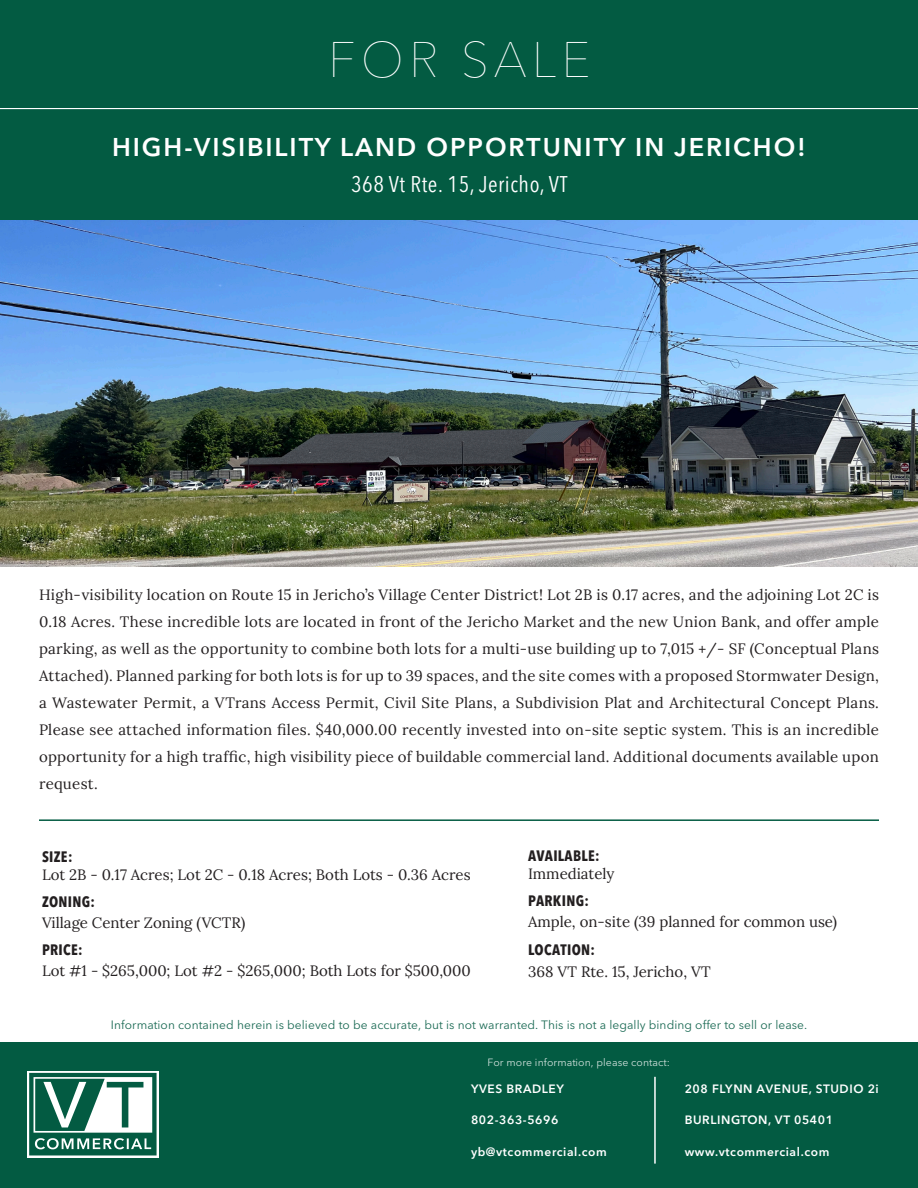
<style>
.page{position:relative;width:918px;height:1188px;background:#fff}
.page>*{position:absolute;margin:0;border:0;box-sizing:border-box;transform-origin:0 0}
.t1{font:100 49.5px "Avenir Next LT Pro";letter-spacing:.1em;color:#fff}
.t2{font:600 25.5px "Avenir Next LT Pro";letter-spacing:.075em;color:#fff}
.t3{font:condensed 22.5px "Avenir Next LT Pro";letter-spacing:.025em;color:#fff}
.t4{font:15px/27px "Lora";color:#231f20;text-align:justify}
.t5{font:700 condensed 15px "Avenir Next LT Pro";letter-spacing:.02em;color:#231f20}
.t6{font:12px "Avenir Next LT Pro";letter-spacing:.005em;color:#1c6b55}
.t7{font:600 12px "Avenir Next LT Pro";letter-spacing:.05em;color:#fff}
.t8{font:10.5px "Avenir Next LT Pro";letter-spacing:.005em;color:#cdded9}
</style>
<div class="page">
<div style="left:0;top:0;width:918px;height:221px;background:#035b42"></div>
<img style="left:0;top:221px;width:918px;height:346px">
<hr style="left:0;top:108px;width:918px;height:1px;background:#fff">
<div style="left:0;top:1042px;width:918px;height:146px;background:#035b42"></div>
<svg style="left:27px;top:1071px;width:132px;height:87px"></svg>
<svg style="left:29px;top:1073px;width:128px;height:82px"></svg>
<hr style="left:654px;top:1077px;width:2px;height:87px;background:#fff">
<hr style="left:39px;top:819px;width:840px;height:2px;background:#035b42">
<h1 class="t1" style="left:328px;top:17px;width:264px">FOR SALE</h1>
<h2 class="t2" style="left:112px;top:132px;width:695px">HIGH-VISIBILITY LAND OPPORTUNITY IN JERICHO!</h2>
<h3 class="t3" style="left:351px;top:171px;width:218px">368 Vt Rte. 15, Jericho, VT</h3>
<p class="t4" style="left:39px;top:580px;width:842px">High-visibility location on Route 15 in Jericho’s Village Center District! Lot 2B is 0.17 acres, and the adjoining Lot 2C is 0.18 Acres. These incredible lots are located in front of the Jericho Market and the new Union Bank, and offer ample parking, as well as the opportunity to combine both lots for a multi-use building up to 7,015 +/- SF (Conceptual Plans Attached). Planned parking for both lots is for up to 39 spaces, and the site comes with a proposed Stormwater Design, a Wastewater Permit, a VTrans Access Permit, Civil Site Plans, a Subdivision Plat and Architectural Concept Plans.<br>Please see attached information files. $40,000.00 recently invested into on-site septic system. This is an incredible opportunity for a high traffic, high visibility piece of buildable commercial land. Additional documents available upon request.</p>
<p class="t5" style="left:42px;top:847px;width:32px">SIZE:</p>
<p class="t4" style="left:42px;top:860px;width:430px">Lot 2B - 0.17 Acres; Lot 2C - 0.18 Acres; Both Lots - 0.36 Acres</p>
<p class="t5" style="left:42px;top:893px;width:55px">ZONING:</p>
<p class="t4" style="left:42px;top:908px;width:205px">Village Center Zoning (VCTR)</p>
<p class="t5" style="left:42px;top:941px;width:42px">PRICE:</p>
<p class="t4" style="left:42px;top:957px;width:430px">Lot #1 - $265,000; Lot #2 - $265,000; Both Lots for $500,000</p>
<p class="t5" style="left:528px;top:847px;width:73px">AVAILABLE:</p>
<p class="t4" style="left:528px;top:859px;width:88px">Immediately</p>
<p class="t5" style="left:528px;top:892px;width:62px">PARKING:</p>
<p class="t4" style="left:528px;top:908px;width:311px">Ample, on-site (39 planned for common use)</p>
<p class="t5" style="left:528px;top:940px;width:69px">LOCATION:</p>
<p class="t4" style="left:528px;top:957px;width:184px">368 VT Rte. 15, Jericho, VT</p>
<p class="t6" style="left:111px;top:1015px;width:698px">Information contained herein is believed to be accurate, but is not warranted. This is not a legally binding offer to sell or lease.</p>
<p class="t8" style="left:488px;top:1054px;width:184px">For more information, please contact:</p>
<p class="t7" style="left:471px;top:1081px;width:94px">YVES BRADLEY</p>
<p class="t7" style="left:471px;top:1113px;width:89px">802-363-5696</p>
<p class="t7" style="left:471px;top:1144px;width:137px">yb@vtcommercial.com</p>
<p class="t7" style="left:685px;top:1081px;width:196px">208 FLYNN AVENUE, STUDIO 2i</p>
<p class="t7" style="left:685px;top:1113px;width:150px">BURLINGTON, VT 05401</p>
<p class="t7" style="left:685px;top:1144px;width:146px">www.vtcommercial.com</p>
</div>
